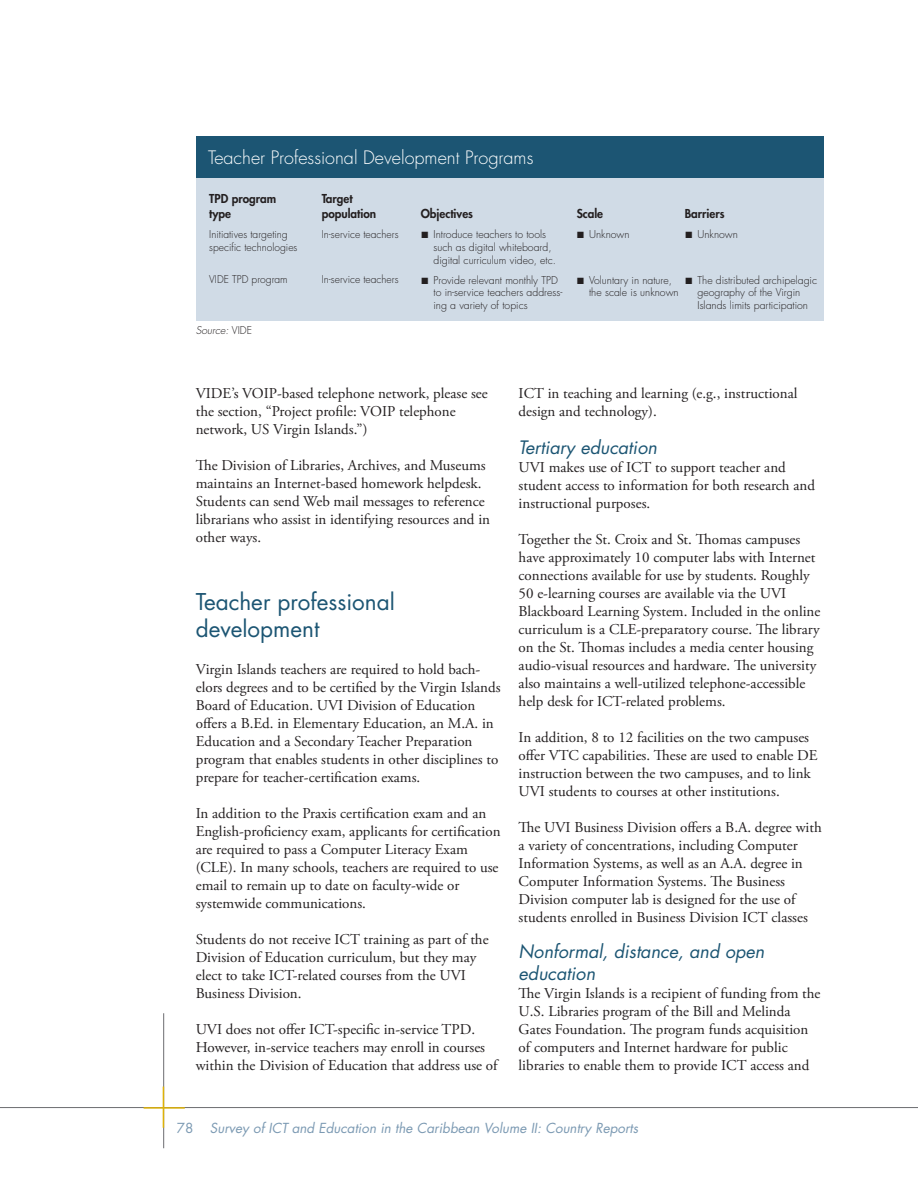
<style>
.page{position:relative;width:918px;height:1188px;background:#fff}
.page>*{position:absolute;margin:0;border:0;box-sizing:border-box;transform-origin:0 0}
.t1{font:22.5px/27px "Futura";color:#1c5573}
.t2{font:italic 18px/22.5px "Futura";color:#1c5573}
.t3{font:300 18px "Futura";color:#fff}
.t4{font:15px/18px "Adobe Garamond Pro";color:#231f20}
.t5{font:italic 13.5px "Futura";color:#7c9ab3}
.t6{font:800 12px "Futura";color:#231f20}
.t7{font:300 10.5px/12.6px "Futura";color:#231f20}
.t8{font:italic 300 10.5px "Futura";color:#231f20}
.s1{font-style:normal}
</style>
<div class="page">
<hr style="left:163px;top:1013px;width:1px;height:135px;background:#6c6d70">
<hr style="left:0;top:1107px;width:918px;height:1px;background:#6c6d70">
<hr style="left:163px;top:1087px;width:1px;height:41px;background:#deb208">
<hr style="left:144px;top:1107px;width:41px;height:2px;background:#deb208">
<div style="left:196px;top:154px;width:628px;height:167px;background:#d0dbe6"></div>
<div style="left:196px;top:136px;width:628px;height:42px;background:#1c5573"></div>
<p class="t3" style="left:208px;top:145px;width:327px">Teacher Professional Development Programs</p>
<p class="t6" style="left:209px;top:191px;width:68px">TPD program</p>
<p class="t6" style="left:322px;top:191px;width:32px">Target</p>
<p class="t6" style="left:209px;top:205px;width:23px">type</p>
<p class="t6" style="left:322px;top:205px;width:56px">population</p>
<p class="t6" style="left:421px;top:205px;width:54px">Objectives</p>
<p class="t6" style="left:577px;top:205px;width:28px">Scale</p>
<p class="t6" style="left:685px;top:205px;width:41px">Barriers</p>
<p class="t7" style="left:209px;top:228px;width:80px">Initiatives targeting</p>
<p class="t7" style="left:322px;top:228px;width:78px">In-service teachers</p>
<p class="t7" style="left:209px;top:241px;width:90px">specific technologies</p>
<p class="t7" style="left:209px;top:273px;width:80px">VIDE TPD program</p>
<p class="t7" style="left:322px;top:273px;width:78px">In-service teachers</p>
<p class="t8" style="left:196px;top:324px;width:58px">Source: <span class="s1">VIDE</span></p>
<p class="t7" style="left:685px;top:228px;width:54px">■ Unknown</p>
<p class="t7" style="left:685px;top:274px;width:133px;text-align:center">■ The distributed archipelagic geography of the Virgin<br>Islands limits participation</p>
<p class="t7" style="left:434px;top:228px;width:124px;text-indent:-12px">■ Introduce teachers to tools such as digital whiteboard, digital curriculum video, etc.</p>
<p class="t7" style="left:434px;top:274px;width:130px;text-indent:-12px">■ Provide relevant monthly TPD to in-service teachers address&shy;ing a variety of topics</p>
<p class="t7" style="left:577px;top:228px;width:54px">■ Unknown</p>
<p class="t7" style="left:589px;top:274px;width:91px;text-indent:-12px">■ Voluntary in nature, the scale is unknown</p>
<p class="t4" style="left:196px;top:385px;width:294px">VIDE’s VOIP-based telephone network, please see the section, “Project profile: VOIP telephone network, US Virgin Islands.”)</p>
<p class="t4" style="left:196px;top:457px;width:296px">The Division of Libraries, Archives, and Museums maintains an Internet-based homework helpdesk.<br>Students can send Web mail messages to reference librarians who assist in identifying resources and in other ways.</p>
<h1 class="t1" style="left:196px;top:588px;width:201px">Teacher professional development</h1>
<p class="t4" style="left:196px;top:661px;width:306px">Virgin Islands teachers are required to hold bach&shy;elors degrees and to be certified by the Virgin Islands Board of Education. UVI Division of Education offers a B.Ed. in Elementary Education, an M.A. in Education and a Secondary Teacher Preparation program that enables students in other disciplines to prepare for teacher-certification exams.</p>
<p class="t4" style="left:196px;top:805px;width:306px">In addition to the Praxis certification exam and an English-proficiency exam, applicants for certification are required to pass a Computer Literacy Exam (CLE). In many schools, teachers are required to use email to remain up to date on faculty-wide or systemwide communications.</p>
<p class="t4" style="left:196px;top:931px;width:294px">Students do not receive ICT training as part of the Division of Education curriculum, but they may elect to take ICT-related courses from the UVI Business Division.</p>
<p class="t4" style="left:196px;top:1021px;width:303px">UVI does not offer ICT-specific in-service TPD.<br>However, in-service teachers may enroll in courses within the Division of Education that address use of</p>
<p class="t4" style="left:519px;top:385px;width:280px">ICT in teaching and learning (e.g., instructional design and technology).</p>
<p class="t2" style="left:519px;top:436px;width:140px">Tertiary education</p>
<p class="t4" style="left:519px;top:459px;width:298px">UVI makes use of ICT to support teacher and student access to information for both research and instructional purposes.</p>
<p class="t4" style="left:519px;top:531px;width:303px">Together the St. Croix and St. Thomas campuses have approximately 10 computer labs with Internet connections available for use by students. Roughly 50 e-learning courses are available via the UVI Blackboard Learning System. Included in the online curriculum is a CLE-preparatory course. The library on the St. Thomas includes a media center housing audio-visual resources and hardware. The university also maintains a well-utilized telephone-accessible help desk for ICT-related problems.</p>
<p class="t4" style="left:519px;top:729px;width:301px">In addition, 8 to 12 facilities on the two campuses offer VTC capabilities. These are used to enable DE instruction between the two campuses, and to link UVI students to courses at other institutions.</p>
<p class="t4" style="left:519px;top:819px;width:305px">The UVI Business Division offers a B.A. degree with a variety of concentrations, including Computer Information Systems, as well as an A.A. degree in Computer Information Systems. The Business Division computer lab is designed for the use of students enrolled in Business Division ICT classes</p>
<p class="t2" style="left:519px;top:940px;width:247px">Nonformal, distance, and open education</p>
<p class="t4" style="left:519px;top:985px;width:303px">The Virgin Islands is a recipient of funding from the U.S. Libraries program of the Bill and Melinda Gates Foundation. The program funds acquisition of computers and Internet hardware for public libraries to enable them to provide ICT access and</p>
<p class="t5" style="left:177px;top:1119px;width:463px"><span class="s1">78</span> Survey of ICT and Education in the Caribbean Volume II: Country Reports</p>
</div>
